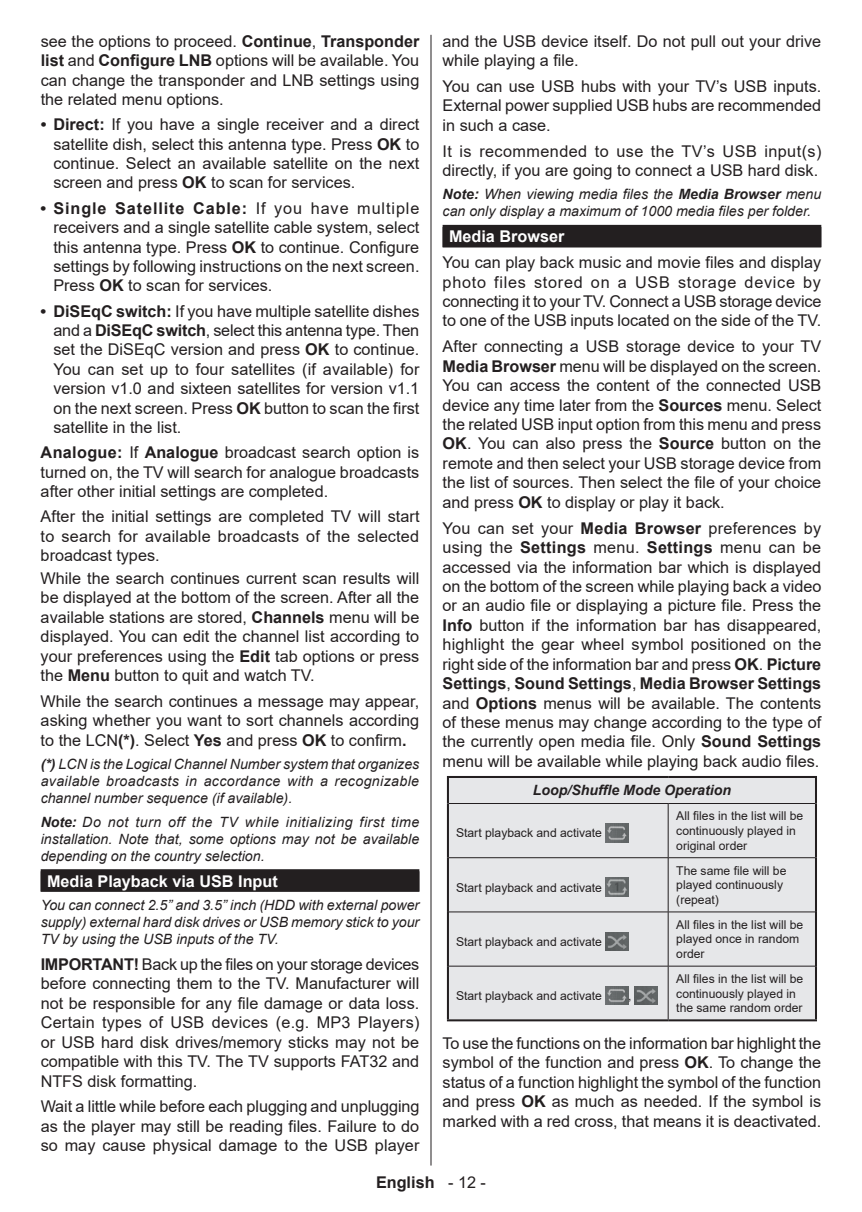
<style>
.page{position:relative;width:862px;height:1212px;background:#fff}
.page>*{position:absolute;margin:0;border:0;box-sizing:border-box;transform-origin:0 0}
.t1{font:16.2px/19.3px "Arial";color:#231f20;text-align:justify}
.t2{font:700 16.2px "Arial";color:#fff}
.t3{font:700 16.2px "Arial";color:#231f20}
.t4{font:italic 14.17px/17.1px "Arial";color:#231f20;text-align:justify}
.t5{font:italic 700 14.17px "Arial";color:#231f20}
.t6{font:12.15px/14.6px "Arial";color:#231f20}
.s1{font-weight:700}
.s2{font-weight:400}
</style>
<div class="page">
<hr style="left:430px;top:35px;width:1px;height:1130px;background:#231f20">
<div style="left:41px;top:869px;width:378px;height:23px;background:#231f20"></div>
<div style="left:442px;top:225px;width:378px;height:22px;background:#231f20"></div>
<div style="left:448px;top:778px;width:366px;height:241px;background:#e6e7e9"></div>
<hr style="left:446px;top:776px;width:221px;height:2px;background:#231f20">
<hr style="left:446px;top:778px;width:2px;height:25px;background:#231f20">
<hr style="left:667px;top:776px;width:149px;height:2px;background:#231f20">
<hr style="left:446px;top:803px;width:2px;height:55px;background:#231f20">
<hr style="left:814px;top:803px;width:2px;height:55px;background:#231f20">
<hr style="left:446px;top:858px;width:2px;height:54px;background:#231f20">
<hr style="left:814px;top:858px;width:2px;height:54px;background:#231f20">
<hr style="left:446px;top:912px;width:2px;height:54px;background:#231f20">
<hr style="left:814px;top:912px;width:2px;height:54px;background:#231f20">
<hr style="left:446px;top:966px;width:2px;height:53px;background:#231f20">
<hr style="left:814px;top:966px;width:2px;height:53px;background:#231f20">
<hr style="left:446px;top:1019px;width:221px;height:2px;background:#231f20">
<hr style="left:667px;top:1019px;width:149px;height:2px;background:#231f20">
<hr style="left:448px;top:803px;width:219px;height:1px;background:#231f20">
<hr style="left:667px;top:803px;width:147px;height:1px;background:#231f20">
<hr style="left:667px;top:804px;width:1px;height:53px;background:#231f20">
<hr style="left:448px;top:857px;width:219px;height:1px;background:#231f20">
<hr style="left:667px;top:857px;width:147px;height:1px;background:#231f20">
<hr style="left:667px;top:858px;width:1px;height:54px;background:#231f20">
<hr style="left:448px;top:911px;width:219px;height:1px;background:#231f20">
<hr style="left:667px;top:911px;width:147px;height:1px;background:#231f20">
<hr style="left:667px;top:912px;width:1px;height:54px;background:#231f20">
<hr style="left:448px;top:966px;width:219px;height:1px;background:#231f20">
<hr style="left:667px;top:966px;width:147px;height:1px;background:#231f20">
<hr style="left:667px;top:966px;width:1px;height:53px;background:#231f20">
<hr style="left:814px;top:778px;width:2px;height:25px;background:#231f20">
<img style="left:605px;top:824px;width:22px;height:18px">
<img style="left:605px;top:878px;width:22px;height:18px">
<img style="left:605px;top:932px;width:22px;height:19px">
<img style="left:605px;top:986px;width:22px;height:19px">
<img style="left:634px;top:986px;width:23px;height:19px">
<p class="t1" style="left:41px;top:31px;width:380px">see the options to proceed. <span class="s1">Continue</span>, <span class="s1">Transponder list</span> and <span class="s1">Configure LNB</span> options will be available. You can change the transponder and LNB settings using the related menu options.</p>
<p class="t1" style="left:53px;top:115px;width:367px;text-indent:-13px"><span class="s1">• Direct:</span> If you have a single receiver and a direct satellite dish, select this antenna type. Press <span class="s1">OK</span> to continue. Select an available satellite on the next screen and press <span class="s1">OK</span> to scan for services.</p>
<p class="t1" style="left:53px;top:198px;width:367px;text-indent:-13px"><span class="s1">• Single Satellite Cable:</span> If you have multiple receivers and a single satellite cable system, select this antenna type. Press <span class="s1">OK</span> to continue. Configure settings by following instructions on the next screen.<br>Press <span class="s1">OK</span> to scan for services.</p>
<p class="t1" style="left:53px;top:301px;width:367px;text-indent:-13px"><span class="s1">• DiSEqC switch:</span> If you have multiple satellite dishes and a <span class="s1">DiSEqC switch</span>, select this antenna type. Then set the DiSEqC version and press <span class="s1">OK</span> to continue.<br>You can set up to four satellites (if available) for version v1.0 and sixteen satellites for version v1.1 on the next screen. Press <span class="s1">OK</span> button to scan the first satellite in the list.</p>
<p class="t1" style="left:41px;top:443px;width:380px"><span class="s1">Analogue:</span> If <span class="s1">Analogue</span> broadcast search option is turned on, the TV will search for analogue broadcasts after other initial settings are completed.</p>
<p class="t1" style="left:41px;top:507px;width:380px">After the initial settings are completed TV will start to search for available broadcasts of the selected broadcast types.</p>
<p class="t1" style="left:41px;top:568px;width:380px">While the search continues current scan results will be displayed at the bottom of the screen. After all the available stations are stored, <span class="s1">Channels</span> menu will be displayed. You can edit the channel list according to your preferences using the <span class="s1">Edit</span> tab options or press the <span class="s1">Menu</span> button to quit and watch TV.</p>
<p class="t1" style="left:41px;top:691px;width:380px">While the search continues a message may appear, asking whether you want to sort channels according to the LCN<span class="s1">(*)</span>. Select <span class="s1">Yes</span> and press <span class="s1">OK</span> to confirm<span class="s1">.</span></p>
<p class="t4" style="left:41px;top:756px;width:380px"><span class="s1">(*)</span> LCN is the Logical Channel Number system that organizes available broadcasts in accordance with a recognizable channel number sequence (if available).</p>
<p class="t4" style="left:41px;top:813px;width:380px"><span class="s1">Note:</span> Do not turn off the TV while initializing first time installation. Note that, some options may not be available depending on the country selection.</p>
<p class="t2" style="left:47px;top:869px;width:232px">Media Playback via USB Input</p>
<p class="t4" style="left:41px;top:897px;width:380px">You can connect 2.5” and 3.5” inch (HDD with external power supply) external hard disk drives or USB memory stick to your TV by using the USB inputs of the TV.</p>
<p class="t1" style="left:41px;top:954px;width:380px"><span class="s1">IMPORTANT!</span> Back up the files on your storage devices before connecting them to the TV. Manufacturer will not be responsible for any file damage or data loss.<br>Certain types of USB devices (e.g. MP3 Players) or USB hard disk drives/memory sticks may not be compatible with this TV. The TV supports FAT32 and NTFS disk formatting.</p>
<p class="t1" style="left:41px;top:1097px;width:380px">Wait a little while before each plugging and unplugging as the player may still be reading files. Failure to do so may cause physical damage to the USB player</p>
<p class="t1" style="left:442px;top:31px;width:380px">and the USB device itself. Do not pull out your drive while playing a file.</p>
<p class="t1" style="left:442px;top:76px;width:380px">You can use USB hubs with your TV’s USB inputs.<br>External power supplied USB hubs are recommended in such a case.</p>
<p class="t1" style="left:442px;top:141px;width:380px">It is recommended to use the TV’s USB input(s) directly, if you are going to connect a USB hard disk.</p>
<p class="t4" style="left:442px;top:186px;width:380px"><span class="s1">Note:</span> When viewing media files the <span class="s1">Media Browser</span> menu can only display a maximum of 1000 media files per folder.</p>
<p class="t2" style="left:448px;top:225px;width:117px">Media Browser</p>
<p class="t1" style="left:442px;top:253px;width:380px">You can play back music and movie files and display photo files stored on a USB storage device by connecting it to your TV. Connect a USB storage device to one of the USB inputs located on the side of the TV.</p>
<p class="t1" style="left:442px;top:337px;width:380px">After connecting a USB storage device to your TV <span class="s1">Media Browser</span> menu will be displayed on the screen.<br>You can access the content of the connected USB device any time later from the <span class="s1">Sources</span> menu. Select the related USB input option from this menu and press <span class="s1">OK</span>. You can also press the <span class="s1">Source</span> button on the remote and then select your USB storage device from the list of sources. Then select the file of your choice and press <span class="s1">OK</span> to display or play it back.</p>
<p class="t1" style="left:442px;top:518px;width:380px">You can set your <span class="s1">Media Browser</span> preferences by using the <span class="s1">Settings</span> menu. <span class="s1">Settings</span> menu can be accessed via the information bar which is displayed on the bottom of the screen while playing back a video or an audio file or displaying a picture file. Press the <span class="s1">Info</span> button if the information bar has disappeared, highlight the gear wheel symbol positioned on the right side of the information bar and press <span class="s1">OK</span>. <span class="s1">Picture Settings</span>, <span class="s1">Sound Settings</span>, <span class="s1">Media Browser Settings </span>and <span class="s1">Options</span> menus will be available. The contents of these menus may change according to the type of the currently open media file. Only <span class="s1">Sound Settings </span>menu will be available while playing back audio files.</p>
<p class="t5" style="left:532px;top:781px;width:200px">Loop/Shuffle Mode Operation</p>
<p class="t6" style="left:456px;top:826px;width:147px">Start playback and activate</p>
<p class="t6" style="left:676px;top:809px;width:128px">All files in the list will be continuously played in original order</p>
<p class="t6" style="left:456px;top:880px;width:147px">Start playback and activate</p>
<p class="t6" style="left:456px;top:934px;width:147px">Start playback and activate</p>
<p class="t6" style="left:676px;top:863px;width:112px">The same file will be played continuously (repeat)</p>
<p class="t6" style="left:676px;top:917px;width:128px">All files in the list will be played once in random order</p>
<p class="t6" style="left:676px;top:971px;width:128px">All files in the list will be continuously played in the same random order</p>
<p class="t1" style="left:442px;top:1033px;width:380px">To use the functions on the information bar highlight the symbol of the function and press <span class="s1">OK</span>. To change the status of a function highlight the symbol of the function and press <span class="s1">OK</span> as much as needed. If the symbol is marked with a red cross, that means it is deactivated.</p>
<p class="t6" style="left:456px;top:988px;width:147px">Start playback and activate</p>
<p class="t6" style="left:627px;top:988px;width:5px">,</p>
<p class="t3" style="left:376px;top:1171px;width:111px">English <span class="s2">- 12 -</span></p>
</div>
